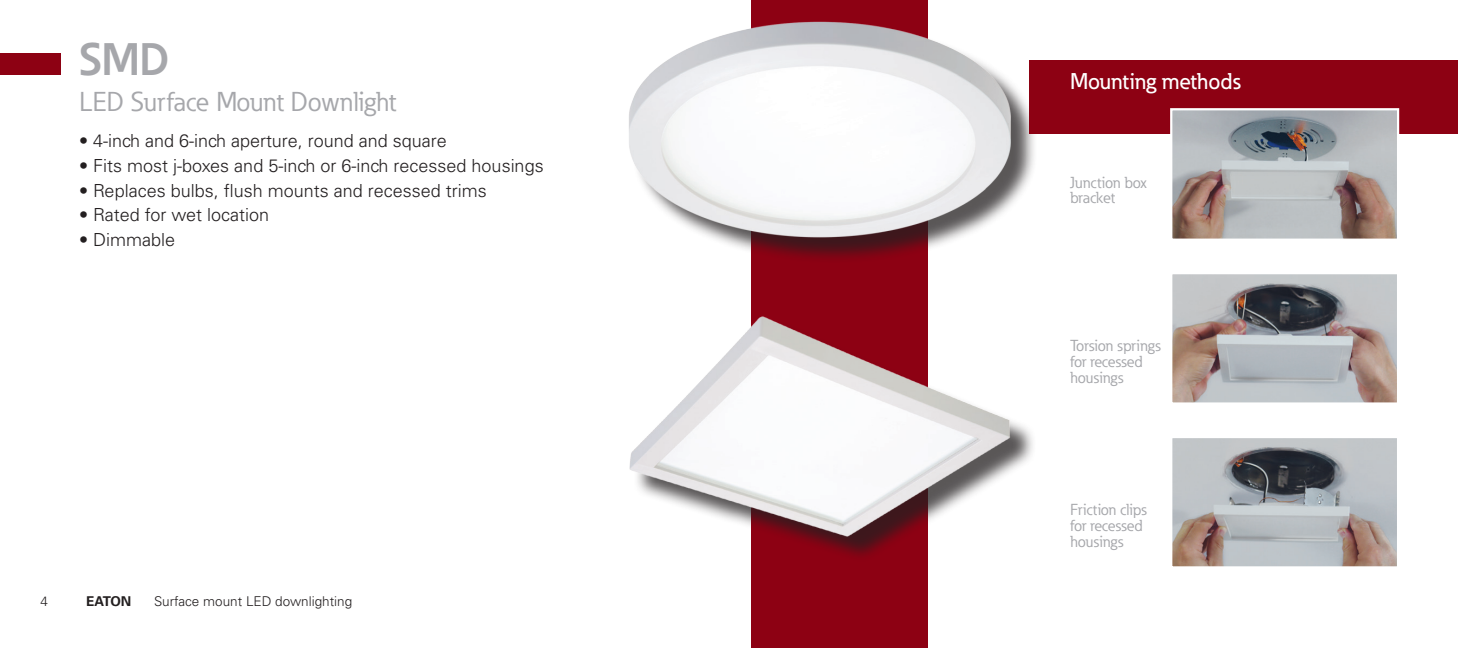
<style>
.page{position:relative;width:1458px;height:648px;background:#fff}
.page>*{position:absolute;margin:0;border:0;box-sizing:border-box;transform-origin:0 0}
.t1{font:700 45px "Eaton";color:#a6a7ab}
.t2{font:27px "Eaton";color:#a6a7ab}
.t3{font:500 22.5px "Eaton";color:#fff}
.t4{font:300 18px "Univers LT Std";color:#231f20}
.t5{font:15.75px/15.8px "Eaton";color:#a6a7ab}
.t6{font:15.75px/15.8px "Eaton";letter-spacing:-.02em;color:#a6a7ab}
.t7{font:300 13.5px "Univers LT Std";color:#231f20}
.t8{font:700 13.5px "Univers LT Std";letter-spacing:-.02em;color:#231f20}
</style>
<div class="page">
<div style="left:752px;top:0;width:176px;height:648px;background:#8d0113"></div>
<div style="left:0;top:53px;width:61px;height:22px;background:#8d0113"></div>
<div style="left:632px;top:25px;width:406px;height:239px;background:#231f20;opacity:.75"></div>
<img style="left:629px;top:18px;width:389px;height:225px">
<div style="left:634px;top:320px;width:402px;height:242px;background:#231f20;opacity:.75"></div>
<img style="left:629px;top:311px;width:389px;height:229px">
<div style="left:1030px;top:61px;width:428px;height:73px;background:#8d0113"></div>
<img style="left:1173px;top:111px;width:223px;height:127px">
<div style="left:1170px;top:108px;width:229px;height:133px;border:2px solid #fff"></div>
<img style="left:1173px;top:275px;width:223px;height:127px">
<div style="left:1170px;top:272px;width:229px;height:133px;border:2px solid #fff"></div>
<img style="left:1173px;top:439px;width:223px;height:127px">
<div style="left:1170px;top:436px;width:229px;height:133px;border:2px solid #fff"></div>
<h1 class="t1" style="left:79px;top:31px;width:92px">SMD</h1>
<h2 class="t2" style="left:79px;top:85px;width:319px">LED Surface Mount Downlight</h2>
<p class="t4" style="left:79px;top:130px;width:369px">• 4-inch and 6-inch aperture, round and square</p>
<p class="t4" style="left:79px;top:155px;width:466px">• Fits most j-boxes and 5-inch or 6-inch recessed housings</p>
<p class="t4" style="left:79px;top:179px;width:409px">• Replaces bulbs, flush mounts and recessed trims</p>
<p class="t4" style="left:79px;top:204px;width:192px">• Rated for wet location</p>
<p class="t4" style="left:79px;top:229px;width:98px">• Dimmable</p>
<p class="t7" style="left:40px;top:593px;width:9px">4</p>
<p class="t8" style="left:86px;top:593px;width:47px">EATON</p>
<p class="t7" style="left:154px;top:593px;width:200px">Surface mount LED downlighting</p>
<p class="t3" style="left:1070px;top:67px;width:172px">Mounting methods</p>
<p class="t6" style="left:1070px;top:174px;width:78px">Junction box bracket</p>
<p class="t5" style="left:1070px;top:338px;width:92px">Torsion springs for recessed housings</p>
<p class="t5" style="left:1070px;top:502px;width:78px">Friction clips for recessed housings</p>
</div>
